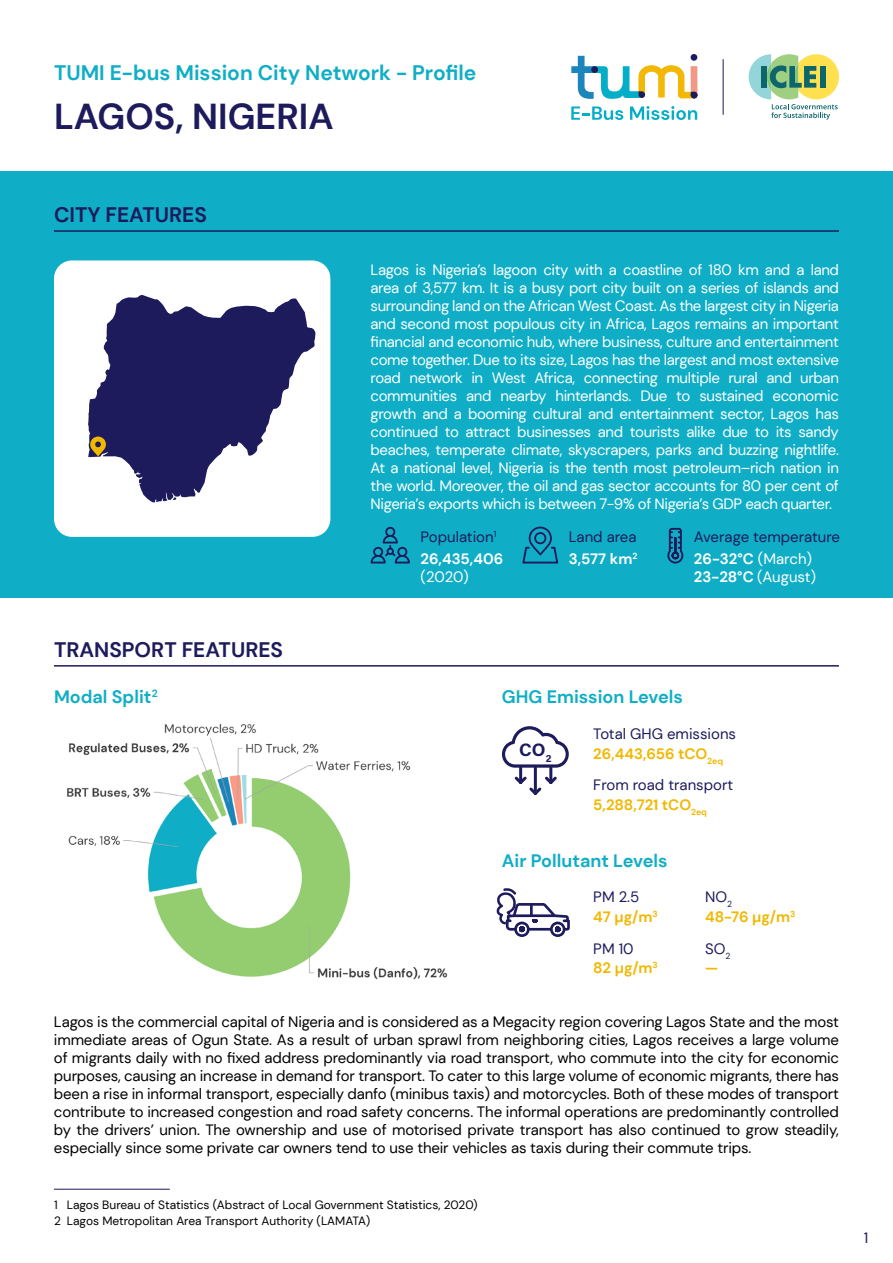
<style>
.page{position:relative;width:893px;height:1263px;background:#fff}
.page>*{position:absolute;margin:0;border:0;box-sizing:border-box;transform-origin:0 0}
.t1{font:700 36px "DM Sans";color:#1d1b5c}
.t2{font:700 21px "DM Sans";color:#0faec6}
.t3{font:700 21px "DM Sans";color:#1d1b5c}
.t4{font:700 18px "DM Sans";color:#0faec6}
.t5{font:18px "Acumin Variable Concept";color:#1d1b5c}
.t6{font:15px/18px "DM Sans";letter-spacing:-.025em;color:#fff;text-align:justify}
.t7{font:15px/18px "DM Sans";letter-spacing:-.01em;color:#000;text-align:justify}
.t8{font:15px/21.8px "DM Sans";color:#1d1b5c}
.t9{font:700 15px "DM Sans";color:#f1b800}
.t10{font:12px/16.2px "DM Sans";color:#000}
.s1{font-weight:700;color:#fff}
.s2{color:#fff}
.s3{font-weight:700}
</style>
<div class="page">
<svg style="left:749px;top:54px;width:90px;height:66px"></svg>
<div style="left:691px;top:54px;width:6px;height:7px;background:#1c1c5c;border-radius:50%"></div>
<svg style="left:571px;top:56px;width:127px;height:43px"></svg>
<div style="left:591px;top:66px;width:7px;height:7px;background:#1c1c5c;border-radius:50%"></div>
<svg style="left:571px;top:106px;width:52px;height:14px"></svg>
<svg style="left:630px;top:106px;width:67px;height:14px"></svg>
<hr style="left:723px;top:59px;width:1px;height:56px;background:#1d1b5c">
<div style="left:0;top:172px;width:893px;height:426px;background:#0faec6"></div>
<hr style="left:54px;top:230px;width:785px;height:2px;background:#1d1b5c">
<hr style="left:54px;top:665px;width:785px;height:2px;background:#1d1b5c">
<svg style="left:371px;top:527px;width:39px;height:36px"></svg>
<svg style="left:667px;top:528px;width:16px;height:35px"></svg>
<svg style="left:502px;top:726px;width:67px;height:42px"></svg>
<hr style="left:519px;top:768px;width:3px;height:14px;background:#1d1b5c">
<hr style="left:549px;top:768px;width:3px;height:14px;background:#1d1b5c">
<hr style="left:534px;top:768px;width:3px;height:25px;background:#1d1b5c">
<svg style="left:514px;top:774px;width:43px;height:21px"></svg>
<svg style="left:496px;top:888px;width:74px;height:49px"></svg>
<svg style="left:522px;top:527px;width:36px;height:36px"></svg>
<div style="left:54px;top:260px;width:276px;height:277px;background:#fff;border-radius:18px"></div>
<hr style="left:54px;top:1189px;width:116px;height:1px;background:#1d1b5c">
<img style="left:67px;top:723px;width:381px;height:257px">
<svg style="left:88px;top:295px;width:227px;height:207px;fill:#1d1b5c"></svg>
<svg style="left:90px;top:436px;width:16px;height:20px"></svg>
<h2 class="t2" style="left:54px;top:59px;width:424px">TUMI E-bus Mission City Network - Profile</h2>
<h1 class="t1" style="left:54px;top:94px;width:281px">LAGOS, NIGERIA</h1>
<h2 class="t3" style="left:54px;top:201px;width:154px">CITY FEATURES</h2>
<h2 class="t3" style="left:54px;top:636px;width:231px">TRANSPORT FEATURES</h2>
<p class="t4" style="left:54px;top:686px;width:105px">Modal Split<sup>2</sup></p>
<p class="t6" style="left:371px;top:261px;width:470px">Lagos is Nigeria’s lagoon city with a coastline of 180 km and a land area of 3,577 km. It is a busy port city built on a series of islands and surrounding land on the African West Coast. As the largest city in Nigeria and second most populous city in Africa, Lagos remains an important financial and economic hub, where business, culture and entertainment come together. Due to its size, Lagos has the largest and most extensive road network in West Africa, connecting multiple rural and urban communities and nearby hinterlands. Due to sustained economic growth and a booming cultural and entertainment sector, Lagos has continued to attract businesses and tourists alike due to its sandy beaches, temperate climate, skyscrapers, parks and buzzing nightlife.<br>At a national level, Nigeria is the tenth most petroleum–rich nation in the world. Moreover, the oil and gas sector accounts for 80 per cent of Nigeria’s exports which is between 7-9% of Nigeria’s GDP each quarter.</p>
<p class="t8" style="left:421px;top:526px;width:84px">Population<sup>1<br></sup><span class="s1">26,435,406</span></p>
<p class="t8" style="left:694px;top:526px;width:148px">Average temperature<br><span class="s1">26-32°C</span> <span class="s2">(March)</span></p>
<p class="t6" style="left:694px;top:567px;width:124px"><span class="s3">23-28°C</span> (August)</p>
<p class="t8" style="left:569px;top:526px;width:70px">Land area<br><span class="s1">3,577 km</span><sup>2</sup></p>
<p class="t6" style="left:421px;top:567px;width:50px">(2020)</p>
<p class="t4" style="left:502px;top:686px;width:183px">GHG Emission Levels</p>
<p class="t5" style="left:519px;top:737px;width:34px">CO<sub>2</sub></p>
<p class="t8" style="left:593px;top:723px;width:144px">Total GHG emissions</p>
<p class="t9" style="left:593px;top:744px;width:131px">26,443,656 tCO<sub>2eq</sub></p>
<p class="t9" style="left:593px;top:795px;width:115px">5,288,721 tCO<sub>2eq</sub></p>
<p class="t4" style="left:502px;top:849px;width:167px">Air Pollutant Levels</p>
<p class="t8" style="left:593px;top:886px;width:48px">PM 2.5</p>
<p class="t8" style="left:705px;top:886px;width:28px">NO<sub>2</sub></p>
<p class="t8" style="left:593px;top:937px;width:42px">PM 10</p>
<p class="t8" style="left:705px;top:937px;width:27px">SO<sub>2</sub></p>
<p class="t8" style="left:593px;top:774px;width:141px">From road transport</p>
<p class="t9" style="left:593px;top:907px;width:66px">47 µg/m<sup>3</sup></p>
<p class="t9" style="left:705px;top:907px;width:92px">48-76 µg/m<sup>3</sup></p>
<p class="t9" style="left:593px;top:959px;width:66px">82 µg/m<sup>3</sup></p>
<p class="t9" style="left:705px;top:959px;width:15px">—</p>
<p class="t7" style="left:54px;top:1013px;width:787px">Lagos is the commercial capital of Nigeria and is considered as a Megacity region covering Lagos State and the most immediate areas of Ogun State. As a result of urban sprawl from neighboring cities, Lagos receives a large volume of migrants daily with no fixed address predominantly via road transport, who commute into the city for economic purposes, causing an increase in demand for transport. To cater to this large volume of economic migrants, there has been a rise in informal transport, especially danfo (minibus taxis) and motorcycles. Both of these modes of transport contribute to increased congestion and road safety concerns. The informal operations are predominantly controlled by the drivers’ union. The ownership and use of motorised private transport has also continued to grow steadily, especially since some private car owners tend to use their vehicles as taxis during their commute trips.</p>
<p class="t10" style="left:54px;top:1196px;width:425px">1 Lagos Bureau of Statistics (Abstract of Local Government Statistics, 2020)<br>2 Lagos Metropolitan Area Transport Authority (LAMATA)</p>
<p class="t8" style="left:864px;top:1227px;width:6px">1</p>
</div>
